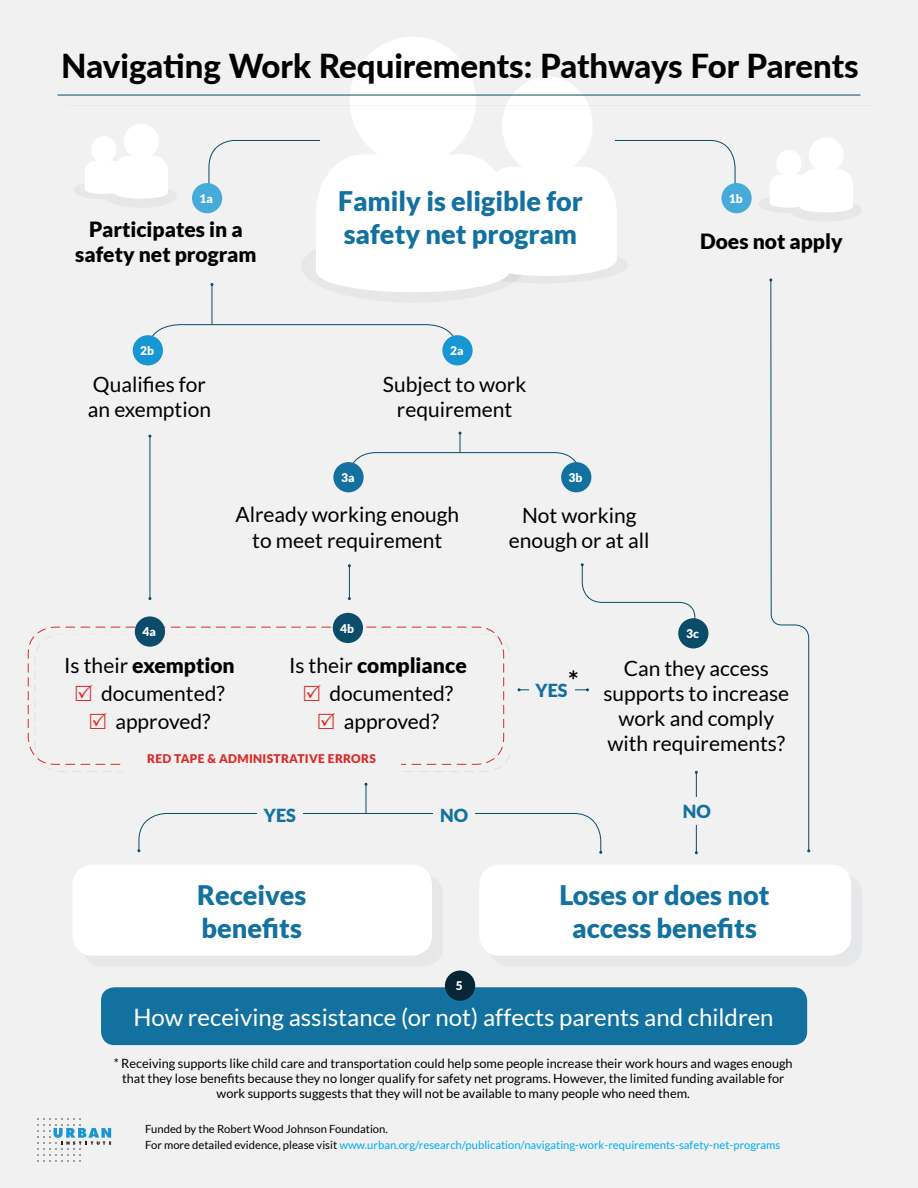
<style>
.page{position:relative;width:918px;height:1188px;background:#f1f1f2}
.page>*{position:absolute;margin:0;border:0;box-sizing:border-box;transform-origin:0 0}
.t1{font:800 33px "Lato";color:#000}
.t2{font:900 27px/33px "Lato";color:#12719e}
.t3{font:24px "Lato";color:#fff}
.t4{font:21px/25.2px "Lato";color:#000;text-align:center}
.t5{font:900 21px/25.2px "Lato";color:#000;text-align:center}
.t6{font:900 18px "Lato";color:#12719e}
.t7{font:12.75px/15.3px "Lato";color:#000;text-align:center}
.t8{font:900 12px "Lato";letter-spacing:.025em;color:#db2b27}
.t9{font:900 12px "Lato";color:#fff}
.t10{font:11.25px/16.5px "Lato";color:#00aeef}
.s1{font-weight:400}
.s2{color:#000}
</style>
<div class="page">
<hr style="left:696px;top:772px;width:1px;height:81px;background:#0a4c6a">
<hr style="left:150px;top:436px;width:1px;height:163px;background:#0a4c6a">
<hr style="left:349px;top:566px;width:1px;height:33px;background:#0a4c6a">
<hr style="left:519px;top:689px;width:68px;height:1px;background:#0a4c6a">
<svg style="left:352px;top:432px;width:229px;height:41px"></svg>
<svg style="left:581px;top:563px;width:115px;height:55px"></svg>
<svg style="left:769px;top:279px;width:41px;height:767px"></svg>
<svg style="left:152px;top:323px;width:302px;height:23px"></svg>
<svg style="left:74px;top:124px;width:102px;height:83px"></svg>
<svg style="left:759px;top:138px;width:103px;height:83px"></svg>
<svg style="left:321px;top:37px;width:185px;height:263px"></svg>
<div style="left:82px;top:875px;width:361px;height:92px;background:#e5e7e9"></div>
<div style="left:72px;top:865px;width:360px;height:91px;background:#fff;border-radius:20px"></div>
<div style="left:489px;top:875px;width:374px;height:92px;background:#e5e7e9"></div>
<div style="left:479px;top:865px;width:372px;height:91px;background:#fff;border-radius:20px"></div>
<svg style="left:27px;top:626px;width:477px;height:139px"></svg>
<div style="left:123px;top:753px;width:277px;height:23px;background:#f1f1f2"></div>
<hr style="left:212px;top:285px;width:1px;height:39px;background:#0a4c6a">
<svg style="left:207px;top:76px;width:530px;height:210px"></svg>
<svg style="left:137px;top:783px;width:465px;height:71px"></svg>
<div style="left:101px;top:987px;width:706px;height:58px;background:#12719e;border-radius:14px"></div>
<div style="left:529px;top:676px;width:45px;height:28px;background:#f1f1f2"></div>
<div style="left:257px;top:801px;width:46px;height:28px;background:#f1f1f2"></div>
<div style="left:433px;top:801px;width:42px;height:28px;background:#f1f1f2"></div>
<div style="left:676px;top:797px;width:42px;height:28px;background:#f1f1f2"></div>
<svg style="left:37px;top:1119px;width:74px;height:43px"></svg>
<div style="left:192px;top:183px;width:30px;height:30px;background:#46abdb;border-radius:50%"></div>
<div style="left:442px;top:335px;width:31px;height:30px;background:#1696d2;border-radius:50%"></div>
<div style="left:135px;top:616px;width:30px;height:31px;background:#0a4c6a;border-radius:50%"></div>
<div style="left:333px;top:613px;width:30px;height:30px;background:#0a4c6a;border-radius:50%"></div>
<div style="left:333px;top:462px;width:31px;height:30px;background:#12719e;border-radius:50%"></div>
<div style="left:561px;top:462px;width:30px;height:30px;background:#12719e;border-radius:50%"></div>
<div style="left:678px;top:618px;width:30px;height:30px;background:#0a4c6a;border-radius:50%"></div>
<div style="left:133px;top:335px;width:30px;height:30px;background:#1696d2;border-radius:50%"></div>
<div style="left:721px;top:183px;width:31px;height:30px;background:#46abdb;border-radius:50%"></div>
<div style="left:445px;top:971px;width:30px;height:30px;background:#062635;border-radius:50%"></div>
<hr style="left:68px;top:105px;width:803px;height:1px;background:#062635;opacity:.05">
<hr style="left:58px;top:95px;width:802px;height:1px;background:#0a4c6a">
<svg style="left:76px;top:685px;width:16px;height:16px"></svg>
<svg style="left:90px;top:713px;width:16px;height:16px"></svg>
<svg style="left:304px;top:685px;width:17px;height:16px"></svg>
<svg style="left:319px;top:713px;width:16px;height:16px"></svg>
<h1 class="t1" style="left:61px;top:42px;width:799px">Navigating Work Requirements: Pathways For Parents</h1>
<p class="t9" style="left:200px;top:192px;width:15px">1a</p>
<h3 class="t5" style="left:75px;top:216px;width:183px">Participates in a safety net program</h3>
<h2 class="t2" style="left:338px;top:184px;width:246px">Family is eligible for safety net program</h2>
<p class="t9" style="left:140px;top:344px;width:15px">2b</p>
<p class="t9" style="left:450px;top:344px;width:15px">2a</p>
<h3 class="t4" style="left:88px;top:372px;width:125px;text-align:left">Qualifies for an exemption</h3>
<h3 class="t4" style="left:383px;top:372px;width:145px">Subject to work requirement</h3>
<p class="t9" style="left:341px;top:471px;width:15px">3a</p>
<p class="t9" style="left:569px;top:471px;width:15px">3b</p>
<h3 class="t4" style="left:235px;top:502px;width:225px">Already working enough to meet requirement</h3>
<p class="t9" style="left:143px;top:625px;width:15px">4a</p>
<p class="t9" style="left:340px;top:621px;width:15px">4b</p>
<h3 class="t4" style="left:509px;top:502px;width:142px">Not working enough or at all</h3>
<p class="t9" style="left:729px;top:192px;width:15px">1b</p>
<h3 class="t5" style="left:700px;top:228px;width:144px">Does not apply</h3>
<p class="t9" style="left:686px;top:627px;width:14px">3c</p>
<h3 class="t5" style="left:64px;top:653px;width:172px"><span class="s1">Is their</span> exemption</h3>
<h3 class="t4" style="left:101px;top:681px;width:125px">documented?</h3>
<h3 class="t4" style="left:115px;top:709px;width:97px">approved?</h3>
<h3 class="t5" style="left:289px;top:653px;width:179px"><span class="s1">Is their</span> compliance</h3>
<h3 class="t4" style="left:330px;top:681px;width:125px">documented?</h3>
<h3 class="t4" style="left:344px;top:709px;width:97px">approved?</h3>
<p class="t8" style="left:147px;top:751px;width:230px">RED TAPE &amp; ADMINISTRATIVE ERRORS</p>
<h3 class="t6" style="left:536px;top:680px;width:34px">YES</h3>
<h3 class="t4" style="left:603px;top:655px;width:187px">Can they access supports to increase work and comply with requirements?</h3>
<h3 class="t6" style="left:264px;top:805px;width:34px">YES</h3>
<h3 class="t6" style="left:440px;top:805px;width:30px">NO</h3>
<h3 class="t6" style="left:683px;top:801px;width:30px">NO</h3>
<h2 class="t2" style="left:197px;top:878px;width:111px">Receives benefits</h2>
<h2 class="t2" style="left:560px;top:878px;width:212px;text-align:center">Loses or does not access benefits</h2>
<p class="t9" style="left:456px;top:979px;width:8px">5</p>
<h3 class="t3" style="left:133px;top:1004px;width:642px">How receiving assistance (or not) affects parents and children</h3>
<p class="t7" style="left:114px;top:1056px;width:681px">* Receiving supports like child care and transportation could help some people increase their work hours and wages enough that they lose benefits because they no longer qualify for safety net programs. However, the limited funding available for work supports suggests that they will not be available to many people who need them.</p>
<p class="t10" style="left:145px;top:1120px;width:637px"><span class="s2">Funded by the Robert Wood Johnson Foundation.<br>For more detailed evidence, please visit</span> www.urban.org/research/publication/navigating-work-requirements-safety-net-programs</p>
</div>
